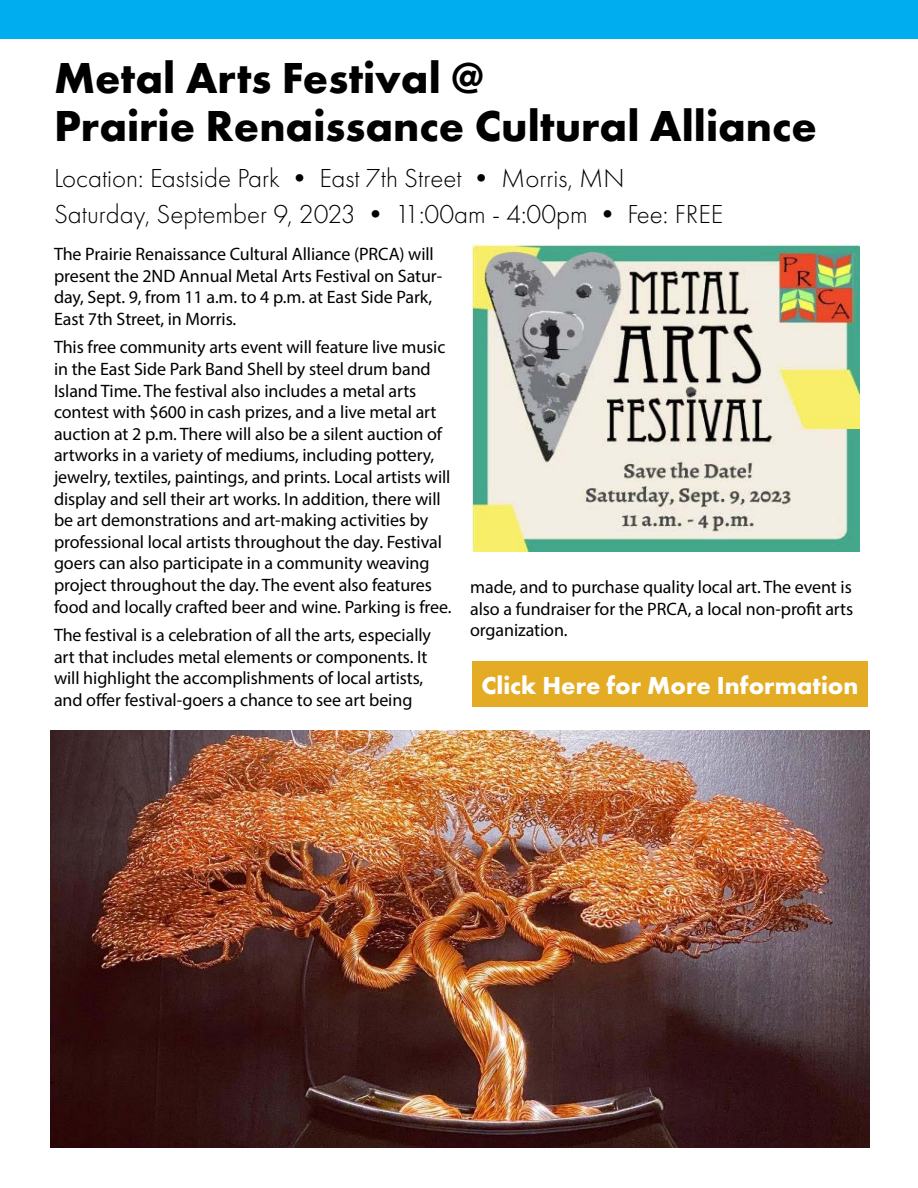
<style>
.page{position:relative;width:918px;height:1188px;background:#fff}
.page>*{position:absolute;margin:0;border:0;box-sizing:border-box;transform-origin:0 0}
.t1{font:700 45px/48px "Futura PT";color:#000}
.t2{font:300 27px/36px "Futura PT";color:#000}
.t3{font:700 25.5px "Futura PT";color:#fff}
.t4{font:18px/21.6px "Myriad Pro";letter-spacing:-.005em;color:#000}
</style>
<div class="page">
<div style="left:0;top:0;width:918px;height:39px;background:#00aeef"></div>
<img style="left:472px;top:245px;width:388px;height:306px">
<div style="left:472px;top:662px;width:396px;height:45px;background:#e4ac24"></div>
<img style="left:51px;top:730px;width:818px;height:418px">
<h1 class="t1" style="left:54px;top:53px;width:765px">Metal Arts Festival @<br>Prairie Renaissance Cultural Alliance</h1>
<h2 class="t2" style="left:54px;top:161px;width:671px">Location: Eastside Park • East 7th Street • Morris, MN<br>Saturday, September 9, 2023 • 11:00am - 4:00pm • Fee: FREE</h2>
<p class="t4" style="left:54px;top:243px;width:390px">The Prairie Renaissance Cultural Alliance (PRCA) will present the 2ND Annual Metal Arts Festival on Satur&shy;day, Sept. 9, from 11 a.m. to 4 p.m. at East Side Park, East 7th Street, in Morris.</p>
<p class="t4" style="left:54px;top:336px;width:399px">This free community arts event will feature live music in the East Side Park Band Shell by steel drum band Island Time. The festival also includes a metal arts contest with $600 in cash prizes, and a live metal art auction at 2 p.m. There will also be a silent auction of artworks in a variety of mediums, including pottery, jewelry, textiles, paintings, and prints. Local artists will display and sell their art works. In addition, there will be art demonstrations and art-making activities by professional local artists throughout the day. Festival goers can also participate in a community weaving project throughout the day. The event also features food and locally crafted beer and wine. Parking is free.</p>
<p class="t4" style="left:54px;top:624px;width:379px">The festival is a celebration of all the arts, especially art that includes metal elements or components. It will highlight the accomplishments of local artists, and offer festival-goers a chance to see art being</p>
<p class="t4" style="left:470px;top:576px;width:385px;text-align:justify">made, and to purchase quality local art. The event is also a fundraiser for the PRCA, a local non-profit arts organization.</p>
<h3 class="t3" style="left:482px;top:669px;width:378px">Click Here for More Information</h3>
</div>
